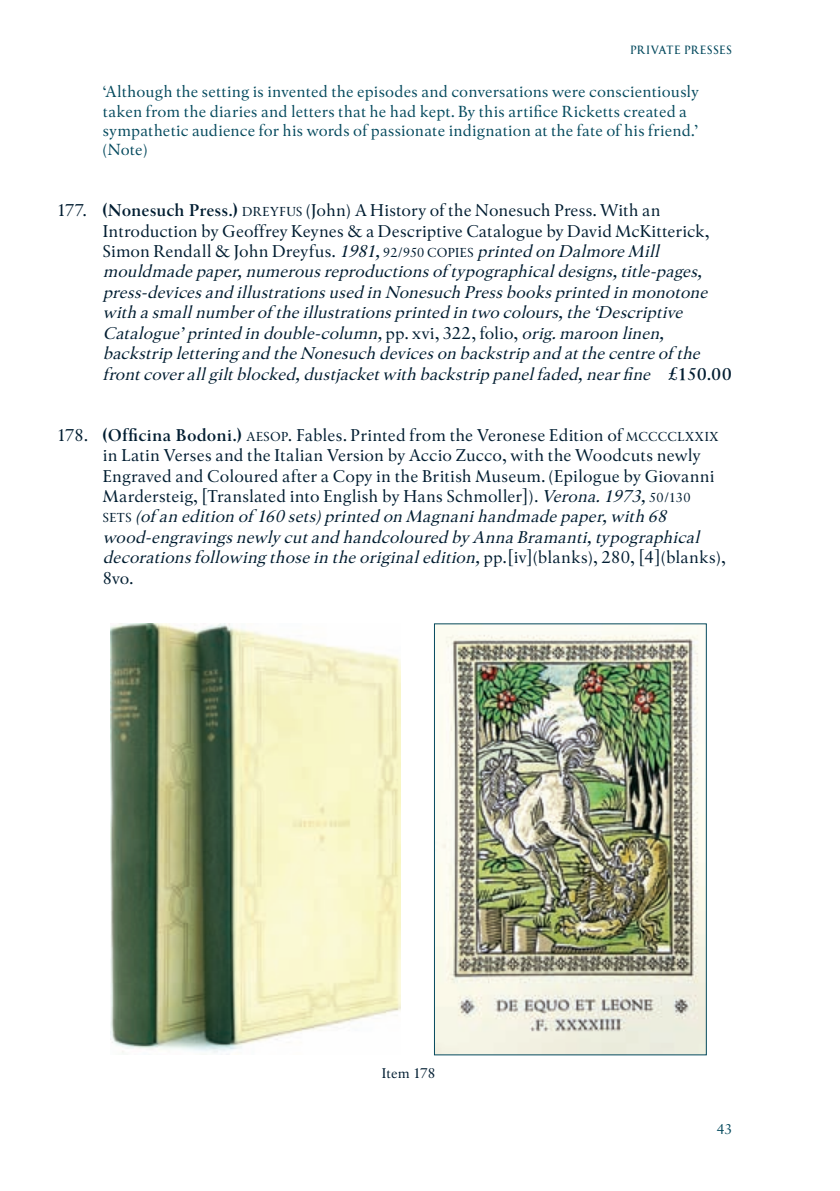
<style>
.page{position:relative;width:840px;height:1191px;background:#fff}
.page>*{position:absolute;margin:0;border:0;box-sizing:border-box;transform-origin:0 0}
.t1{font:italic 17px/20.4px "Blackwell";color:#001d31}
.t2{font:17px/20.4px "Blackwell";letter-spacing:.01em;color:#001d31}
.t3{font:16px/19.2px "Blackwell";letter-spacing:.01em;color:#054a5e}
.t4{font:14px "Blackwell";letter-spacing:.01em;color:#001d31}
.t5{font:14px "Blackwell";color:#054a5e}
.t6{font:12px "Blackwell Titling";letter-spacing:.015em;color:#054a5e}
.s1{font-style:normal}
.s2{font-weight:700;font-style:normal}
.s3{font-style:normal;font-size:13px}
.s4{font-weight:700}
.s5{font-size:13px}
.s6{font-style:italic}
</style>
<div class="page">
<img style="left:111px;top:624px;width:289px;height:429px">
<img style="left:435px;top:625px;width:269px;height:428px">
<div style="left:433px;top:623px;width:273px;height:432px;border:1px solid #054a5e"></div>
<p class="t6" style="left:630px;top:44px;width:103px">PRIVATE PRESSES</p>
<p class="t3" style="left:103px;top:82px;width:597px">‘Although the setting is invented the episodes and conversations were conscientiously taken from the diaries and letters that he had kept. By this artifice Ricketts created a sympathetic audience for his words of passionate indignation at the fate of his friend.’ (Note)</p>
<p class="t1" style="left:103px;top:200px;width:630px;text-indent:-46px"><span class="s1">177.</span> <span class="s2">(Nonesuch Press.)</span> <span class="s3">DREYFUS</span> <span class="s1">(John) A History of the Nonesuch Press. With an Introduction by Geoffrey Keynes &amp; a Descriptive Catalogue by David McKitterick, Simon Rendall &amp; John Dreyfus.</span> 1981,<span class="s3">92/950 COPIES</span> printedonDalmoreMill mouldmade paper, numerous reproductions of typographical designs, title-pages, press-devices and illustrations used in Nonesuch Press books printed in monotone with a small number of the illustrations printed in two colours, the ‘Descriptive Catalogue’ printed in double-column, <span class="s1">p p . x v i , 3 2 2 , fo l i o ,</span> orig. maroon linen, backstrip lettering and the Nonesuch devices on backstrip and at the centre of the front cover all gilt blocked, dustjacket with backstrip panel faded, near fine <span class="s2">£ 1 5 0 . 0 0</span></p>
<p class="t2" style="left:103px;top:424px;width:624px;text-indent:-46px">178. <span class="s4">(Officina Bodoni.)</span> <span class="s5">AESOP</span>. Fables. Printed from the Veronese Edition of <span class="s5">MCCCCLXXIX </span>in Latin Verses and the Italian Version by Accio Zucco, with the Woodcuts newly Engraved and Coloured after a Copy in the British Museum. (Epilogue by Giovanni Mardersteig, [Translated into English by Hans Schmoller]). <span class="s6">Verona.1973,</span><span class="s5">50/130<br>S E T S</span> <span class="s6">(of an edition of 160 sets) printed on Magnani handmade paper, with 68 wood-engravings newly cut and handcoloured by Anna Bramanti, typographical decorationsfollowingthoseintheoriginaledition,</span>pp.[iv](blanks), 280, [4](blanks), 8vo.</p>
<p class="t4" style="left:381px;top:1064px;width:55px">Item 178</p>
<p class="t5" style="left:716px;top:1120px;width:17px">43</p>
</div>
